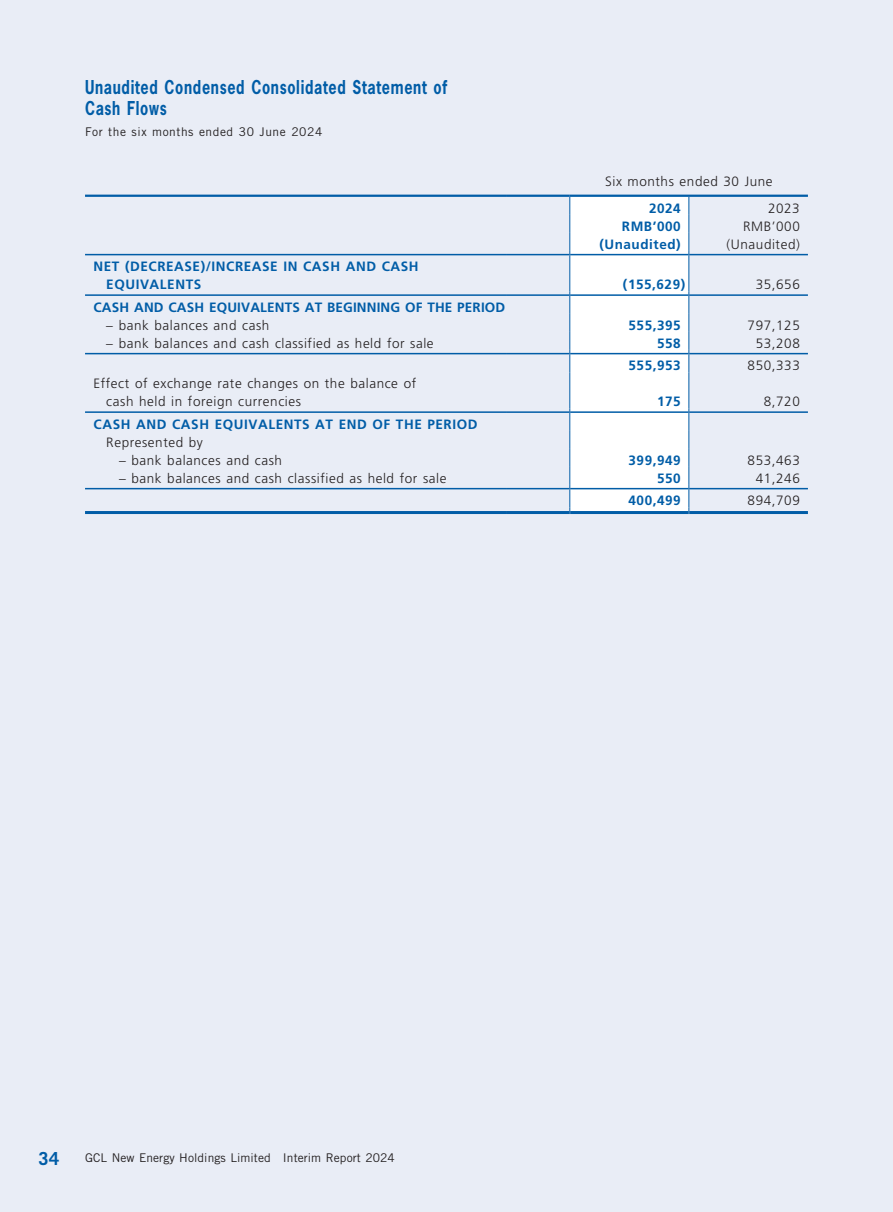
<style>
.page{position:relative;width:893px;height:1212px;background:#e9edf6}
.page>*{position:absolute;margin:0;border:0;box-sizing:border-box;transform-origin:0 0}
.t1{font:700 18px/21px "News Gothic Std";letter-spacing:.045em;color:#015da7;scale:.8 1}
.t2{font:700 18px "Trade Gothic LT Std";color:#015da7}
.t3{font:300 13.5px/18px "Frutiger LT Std";letter-spacing:.04em;color:#231f20}
.t4{font:700 13.5px/18px "Frutiger LT Std";letter-spacing:.04em;color:#015da7}
.t5{font:700 13.5px "Frutiger LT Std";letter-spacing:.01em;color:#015da7}
.t6{font:12px "Trade Gothic LT Std";letter-spacing:.005em;color:#231f20}
.t7{font:12px "Trade Gothic LT Std";letter-spacing:.045em;color:#231f20}
</style>
<div class="page">
<div style="left:569px;top:197px;width:120px;height:317px;background:#fff"></div>
<hr style="left:85px;top:195px;width:421px;height:2px;background:#015da7">
<hr style="left:506px;top:195px;width:64px;height:2px;background:#015da7">
<hr style="left:570px;top:195px;width:238px;height:2px;background:#015da7">
<hr style="left:85px;top:254px;width:421px;height:1px;background:#015da7">
<hr style="left:506px;top:254px;width:63px;height:1px;background:#015da7">
<hr style="left:570px;top:254px;width:118px;height:1px;background:#015da7">
<hr style="left:689px;top:254px;width:119px;height:1px;background:#015da7">
<hr style="left:85px;top:294px;width:421px;height:2px;background:#015da7">
<hr style="left:506px;top:294px;width:63px;height:2px;background:#015da7">
<hr style="left:570px;top:294px;width:118px;height:2px;background:#015da7">
<hr style="left:689px;top:294px;width:119px;height:2px;background:#015da7">
<hr style="left:85px;top:353px;width:421px;height:1px;background:#015da7">
<hr style="left:506px;top:353px;width:63px;height:1px;background:#015da7">
<hr style="left:570px;top:353px;width:118px;height:1px;background:#015da7">
<hr style="left:689px;top:353px;width:119px;height:1px;background:#015da7">
<hr style="left:85px;top:411px;width:421px;height:2px;background:#015da7">
<hr style="left:506px;top:411px;width:63px;height:2px;background:#015da7">
<hr style="left:570px;top:411px;width:118px;height:2px;background:#015da7">
<hr style="left:689px;top:411px;width:119px;height:2px;background:#015da7">
<hr style="left:85px;top:488px;width:421px;height:1px;background:#015da7">
<hr style="left:506px;top:488px;width:63px;height:1px;background:#015da7">
<hr style="left:570px;top:488px;width:118px;height:1px;background:#015da7">
<hr style="left:689px;top:488px;width:119px;height:1px;background:#015da7">
<hr style="left:85px;top:511px;width:421px;height:3px;background:#015da7">
<hr style="left:506px;top:511px;width:63px;height:3px;background:#015da7">
<hr style="left:570px;top:511px;width:118px;height:3px;background:#015da7">
<hr style="left:689px;top:511px;width:119px;height:3px;background:#015da7">
<h1 class="t1" style="left:85px;top:77px;width:454px">Unaudited Condensed Consolidated Statement of<br>Cash Flows</h1>
<p class="t7" style="left:85px;top:125px;width:239px">For the six months ended 30 June 2024</p>
<p class="t4" style="left:106px;top:257px;width:314px;text-indent:-13px">NET (DECREASE)/INCREASE IN CASH AND CASH<br>EQUIVALENTS</p>
<p class="t3" style="left:605px;top:172px;width:169px">Six months ended 30 June</p>
<p class="t4" style="left:649px;top:199px;width:33px">2024</p>
<p class="t3" style="left:768px;top:199px;width:33px">2023</p>
<p class="t4" style="left:622px;top:217px;width:60px">RMB’000</p>
<p class="t3" style="left:743px;top:217px;width:58px">RMB’000</p>
<p class="t4" style="left:599px;top:235px;width:83px">(Unaudited)</p>
<p class="t3" style="left:727px;top:235px;width:75px">(Unaudited)</p>
<p class="t4" style="left:623px;top:275px;width:64px">(155,629)</p>
<p class="t3" style="left:756px;top:276px;width:46px">35,656</p>
<p class="t5" style="left:94px;top:299px;width:413px">CASH AND CASH EQUIVALENTS AT BEGINNING OF THE PERIOD</p>
<p class="t3" style="left:106px;top:316px;width:165px">– bank balances and cash</p>
<p class="t4" style="left:629px;top:316px;width:54px">555,395</p>
<p class="t3" style="left:748px;top:316px;width:54px">797,125</p>
<p class="t3" style="left:106px;top:334px;width:329px">– bank balances and cash classified as held for sale</p>
<p class="t4" style="left:657px;top:334px;width:25px">558</p>
<p class="t3" style="left:756px;top:334px;width:46px">53,208</p>
<p class="t4" style="left:629px;top:356px;width:54px">555,953</p>
<p class="t3" style="left:748px;top:357px;width:54px">850,333</p>
<p class="t3" style="left:106px;top:375px;width:311px;text-indent:-13px">Effect of exchange rate changes on the balance of cash held in foreign currencies</p>
<p class="t4" style="left:657px;top:392px;width:25px">175</p>
<p class="t3" style="left:764px;top:393px;width:38px">8,720</p>
<p class="t4" style="left:94px;top:415px;width:386px">CASH AND CASH EQUIVALENTS AT END OF THE PERIOD</p>
<p class="t3" style="left:106px;top:433px;width:98px">Represented by</p>
<p class="t3" style="left:119px;top:451px;width:165px">– bank balances and cash</p>
<p class="t4" style="left:629px;top:451px;width:54px">399,949</p>
<p class="t3" style="left:748px;top:451px;width:54px">853,463</p>
<p class="t3" style="left:119px;top:469px;width:329px">– bank balances and cash classified as held for sale</p>
<p class="t4" style="left:657px;top:469px;width:25px">550</p>
<p class="t3" style="left:756px;top:469px;width:46px">41,246</p>
<p class="t4" style="left:629px;top:491px;width:54px">400,499</p>
<p class="t3" style="left:748px;top:492px;width:54px">894,709</p>
<h1 class="t2" style="left:39px;top:1148px;width:22px">34</h1>
<p class="t6" style="left:85px;top:1151px;width:311px">GCL New Energy Holdings Limited Interim Report 2024</p>
</div>
